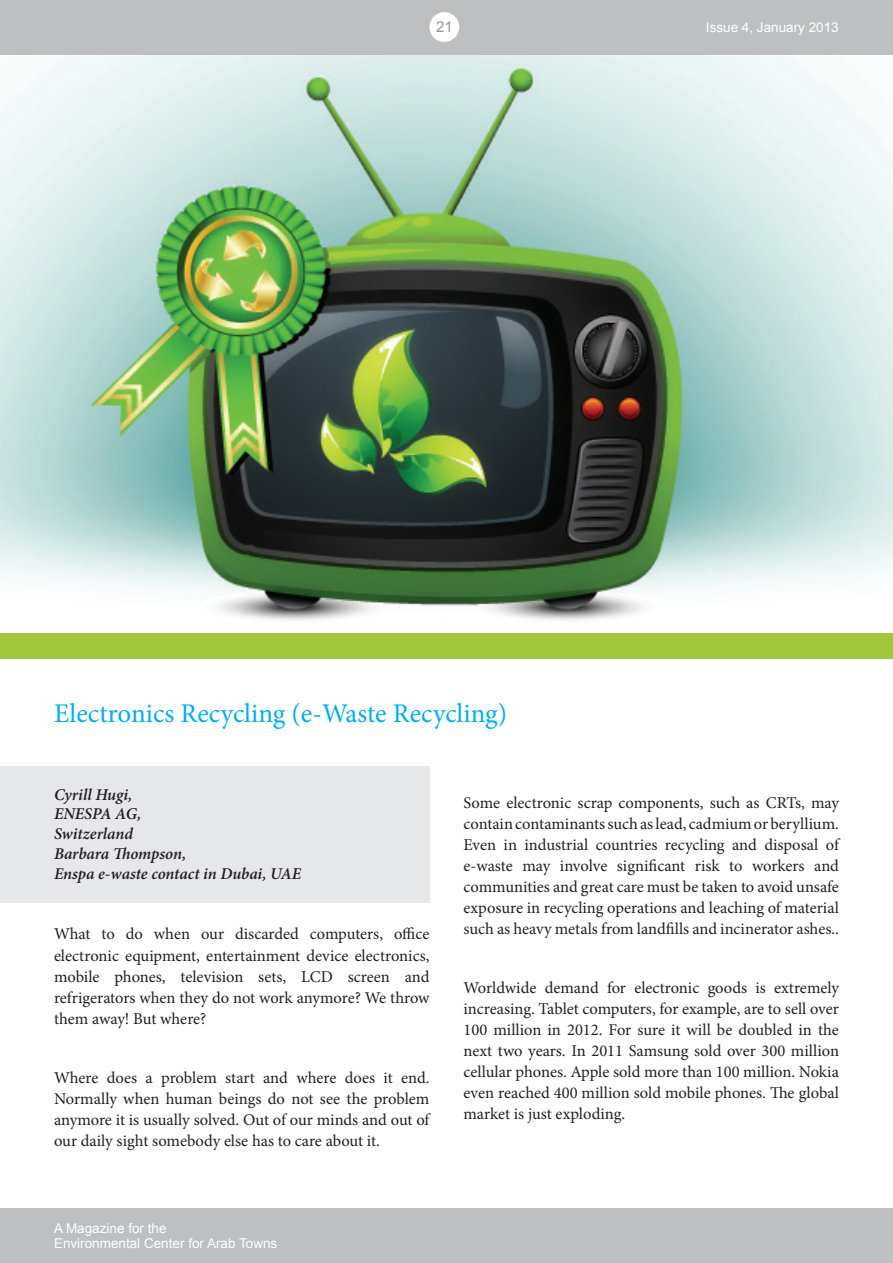
<style>
.page{position:relative;width:893px;height:1263px;background:#fff}
.page>*{position:absolute;margin:0;border:0;box-sizing:border-box;transform-origin:0 0}
.t1{font:27px "Minion Pro";color:#00aeef}
.t2{font:16.5px/21px "Minion Pro";letter-spacing:-.005em;color:#231f20;text-align:justify}
.t3{font:italic 600 16.5px/19.8px "Minion Pro";letter-spacing:-.005em;color:#231f20}
.t4{font:15px "Arial";color:#939598}
.t5{font:13.5px/15px "Arial";color:#fff}
</style>
<div class="page">
<img style="left:0;top:54px;width:892px;height:567px">
<div style="left:0;top:766px;width:429px;height:136px;background:#e6e7e9"></div>
<div style="left:0;top:1209px;width:893px;height:54px;background:#bdbfc1"></div>
<div style="left:0;top:0;width:893px;height:54px;background:#bdbfc1"></div>
<div style="left:429px;top:12px;width:30px;height:30px;background:#fff;border-radius:50%"></div>
<div style="left:0;top:633px;width:893px;height:26px;background:#a1c63c"></div>
<p class="t4" style="left:436px;top:17px;width:18px">21</p>
<p class="t5" style="left:706px;top:20px;width:134px">Issue 4, January 2013</p>
<h1 class="t1" style="left:54px;top:695px;width:455px">Electronics Recycling (e-Waste Recycling)</h1>
<p class="t3" style="left:54px;top:784px;width:249px">Cyrill Hugi,<br>ENESPA AG,<br>Switzerland<br>Barbara Thompson,<br>Enspa e-waste contact in Dubai, UAE</p>
<p class="t2" style="left:54px;top:924px;width:377px">What to do when our discarded computers, office electronic equipment, entertainment device electronics, mobile phones, television sets, LCD screen and refrigerators when they do not work anymore? We throw them away! But where?</p>
<p class="t2" style="left:54px;top:1067px;width:377px">Where does a problem start and where does it end.<br>Normally when human beings do not see the problem anymore it is usually solved. Out of our minds and out of our daily sight somebody else has to care about it.</p>
<p class="t5" style="left:54px;top:1221px;width:225px">A Magazine for the<br>Environmental Center for Arab Towns</p>
<p class="t2" style="left:463px;top:793px;width:377px">Some electronic scrap components, such as CRTs, may contain contaminants such as lead, cadmium or beryllium.<br>Even in industrial countries recycling and disposal of e-waste may involve significant risk to workers and communities and great care must be taken to avoid unsafe exposure in recycling operations and leaching of material such as heavy metals from landfills and incinerator ashes..</p>
<p class="t2" style="left:463px;top:978px;width:377px">Worldwide demand for electronic goods is extremely increasing. Tablet computers, for example, are to sell over 100 million in 2012. For sure it will be doubled in the next two years. In 2011 Samsung sold over 300 million cellular phones. Apple sold more than 100 million. Nokia even reached 400 million sold mobile phones. The global market is just exploding.</p>
</div>
